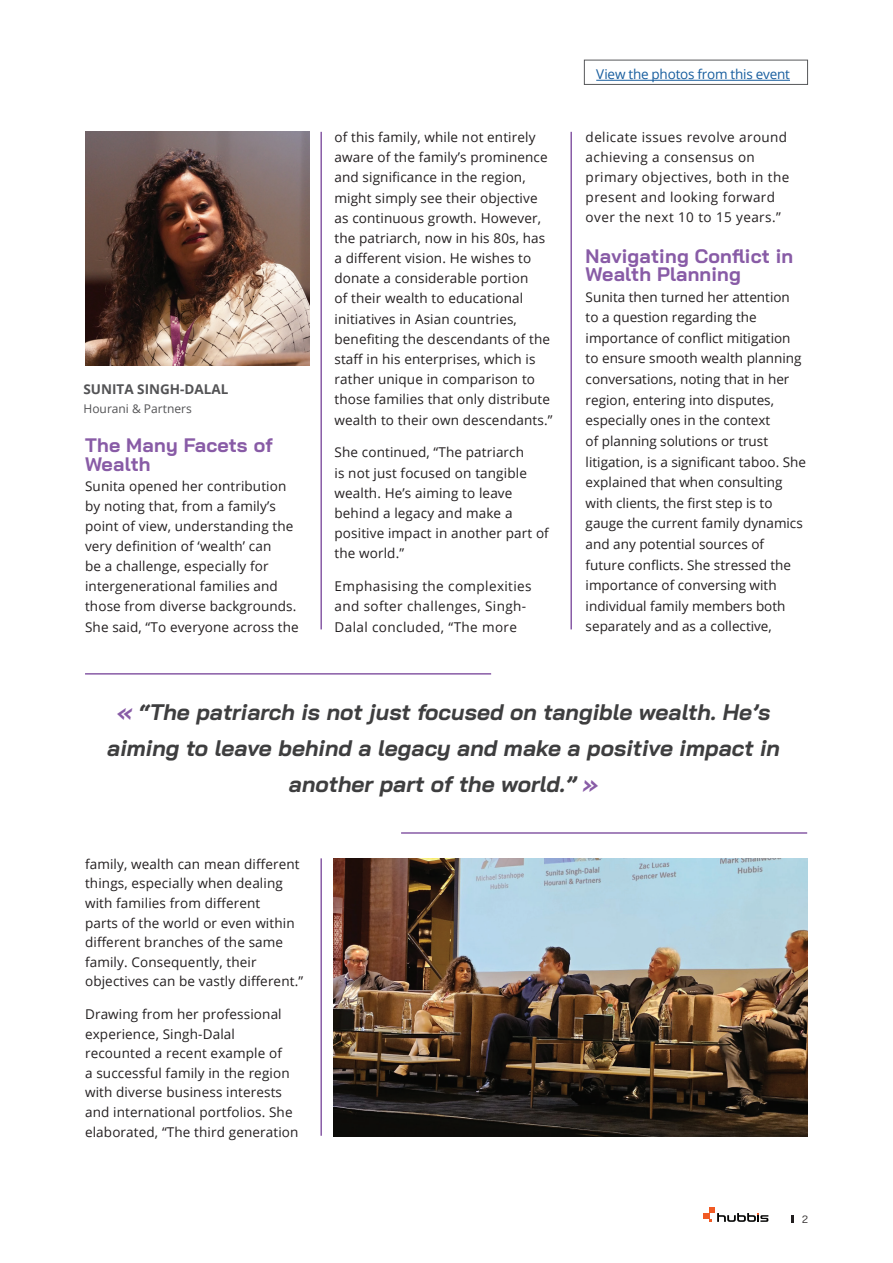
<style>
.page{position:relative;width:893px;height:1263px;background:#fff}
.page>*{position:absolute;margin:0;border:0;box-sizing:border-box;transform-origin:0 0}
.t1{font:italic 700 22.5px/36px "Bai Jamjuree";color:#3e3e3f;text-align:center}
.t2{font:700 19.5px/18.6px "Bai Jamjuree";letter-spacing:.01em;color:#885ba6}
.t3{font:13.5px/20.1px "Open Sans";letter-spacing:.01em;color:#231f20}
.t4{font:13.5px/19.8px "Open Sans";letter-spacing:.03em;color:#231f20}
.t5{font:13.5px "Open Sans";letter-spacing:-.015em;color:#175d9e}
.t6{font:700 13.5px "Open Sans";color:#535355}
.t7{font:12px "Open Sans";color:#535355}
.t8{font:10.5px "Bai Jamjuree";color:#231f20}
.s1{color:#885ba6}
</style>
<div class="page">
<svg style="left:703px;top:1207px;width:65px;height:15px"></svg>
<svg style="left:792px;top:1215px;width:2px;height:8px"></svg>
<hr style="left:320px;top:132px;width:2px;height:497px;background:#885ba6">
<img style="left:85px;top:132px;width:224px;height:234px">
<div style="left:584px;top:60px;width:224px;height:25px;border:1px solid #57585a"></div>
<hr style="left:596px;top:80px;width:194px;height:1px;background:#175d9e">
<hr style="left:320px;top:858px;width:2px;height:278px;background:#885ba6">
<hr style="left:85px;top:673px;width:406px;height:2px;background:#885ba6">
<hr style="left:401px;top:832px;width:406px;height:2px;background:#885ba6">
<img style="left:334px;top:858px;width:473px;height:279px">
<hr style="left:570px;top:132px;width:2px;height:497px;background:#885ba6">
<p class="t6" style="left:84px;top:379px;width:146px">SUNITA SINGH-DALAL</p>
<p class="t7" style="left:84px;top:401px;width:110px">Hourani &amp; Partners</p>
<h2 class="t2" style="left:85px;top:436px;width:189px">The Many Facets of<br>Wealth</h2>
<p class="t3" style="left:85px;top:476px;width:215px">Sunita opened her contribution by noting that, from a family’s point of view, understanding the very definition of ‘wealth’ can<br>be a challenge, especially for intergenerational families and those from diverse backgrounds.<br>She said, “To everyone across the</p>
<p class="t3" style="left:334px;top:127px;width:219px">of this family, while not entirely aware of the family’s prominence and significance in the region, might simply see their objective as continuous growth. However, the patriarch, now in his 80s, has a different vision. He wishes to donate a considerable portion<br>of their wealth to educational initiatives in Asian countries, benefiting the descendants of the staff in his enterprises, which is rather unique in comparison to those families that only distribute wealth to their own descendants.”</p>
<p class="t3" style="left:334px;top:442px;width:216px">She continued, “The patriarch<br>is not just focused on tangible wealth. He’s aiming to leave behind a legacy and make a positive impact in another part of the world.”</p>
<p class="t4" style="left:334px;top:576px;width:199px">Emphasising the complexities and softer challenges, Singh-<br>Dalal concluded, “The more</p>
<p class="t5" style="left:596px;top:65px;width:195px">View the photos from this event</p>
<p class="t4" style="left:586px;top:127px;width:205px">delicate issues revolve around achieving a consensus on primary objectives, both in the present and looking forward over the next 10 to 15 years.”</p>
<h2 class="t2" style="left:586px;top:247px;width:209px">Navigating Conflict in<br>Wealth Planning</h2>
<p class="t3" style="left:586px;top:286px;width:222px;line-height:20.5px">Sunita then turned her attention to a question regarding the importance of conflict mitigation to ensure smooth wealth planning conversations, noting that in her region, entering into disputes, especially ones in the context<br>of planning solutions or trust litigation, is a significant taboo. She explained that when consulting with clients, the first step is to gauge the current family dynamics and any potential sources of future conflicts. She stressed the importance of conversing with individual family members both separately and as a collective,</p>
<h1 class="t1" style="left:107px;top:694px;width:674px"><span class="s1">«</span> “The patriarch is not just focused on tangible wealth. He’s aiming to leave behind a legacy and make a positive impact in another part of the world.” <span class="s1">»</span></h1>
<p class="t3" style="left:85px;top:854px;width:220px;line-height:19.6px">family, wealth can mean different things, especially when dealing with families from different<br>parts of the world or even within different branches of the same family. Consequently, their objectives can be vastly different.”</p>
<p class="t3" style="left:85px;top:1004px;width:215px;line-height:19.6px">Drawing from her professional experience, Singh-Dalal recounted a recent example of<br>a successful family in the region with diverse business interests and international portfolios. She elaborated, “The third generation</p>
<p class="t8" style="left:802px;top:1210px;width:7px">2</p>
</div>
